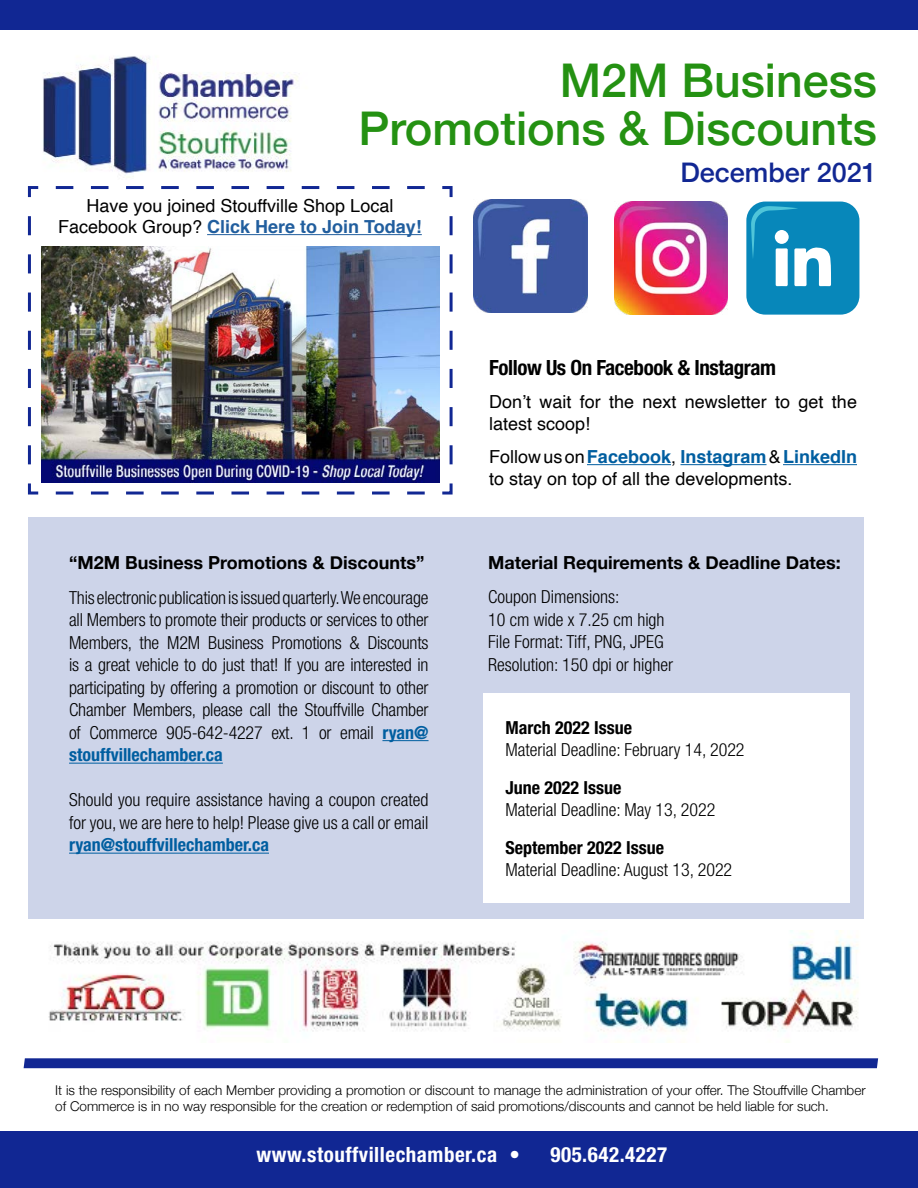
<style>
.page{position:relative;width:918px;height:1188px;background:#fff}
.page>*{position:absolute;margin:0;border:0;box-sizing:border-box;transform-origin:0 0}
.t1{font:500 46.5px/48px "Helvetica Neue";color:#249112;text-align:right}
.t2{font:500 27px "Helvetica Neue";color:#112793}
.t3{font:700 condensed 21px "Helvetica Neue";letter-spacing:.025em;color:#fff}
.t4{font:700 condensed 21px "Helvetica Neue";letter-spacing:-.02em;color:#000}
.t5{font:300 condensed 18px/22.5px "Helvetica Neue";color:#000}
.t6{font:18px/21.6px "Helvetica";color:#000}
.t7{font:700 18px "Helvetica Neue";color:#000}
.t8{font:700 condensed 18px "Helvetica Neue";color:#000}
.t9{font:700 condensed 18px "Helvetica Neue";color:#005ea0}
.t10{font:300 13.5px/16.2px "Helvetica Neue";color:#000}
.s1{font-weight:700;color:#215e9e}
.s2{font-weight:700;color:#005ea0}
</style>
<div class="page">
<svg style="left:27px;top:186px;width:426px;height:309px"></svg>
<img style="left:43px;top:56px;width:255px;height:122px">
<div style="left:0;top:0;width:918px;height:30px;background:#112793"></div>
<div style="left:0;top:1132px;width:918px;height:56px;background:#112793"></div>
<img style="left:474px;top:199px;width:113px;height:113px">
<hr style="left:587px;top:464px;width:84px;height:1px;background:#005ea0">
<hr style="left:680px;top:464px;width:87px;height:1px;background:#005ea0">
<hr style="left:783px;top:464px;width:74px;height:1px;background:#005ea0">
<svg style="left:24px;top:1058px;width:854px;height:10px"></svg>
<img style="left:615px;top:202px;width:113px;height:113px">
<div style="left:746px;top:202px;width:113px;height:113px;background:#0787ba;border-radius:19px"></div>
<svg style="left:751px;top:206px;width:80px;height:80px"></svg>
<div style="left:29px;top:517px;width:835px;height:401px;background:#cdd4e9"></div>
<div style="left:483px;top:694px;width:367px;height:209px;background:#fff"></div>
<hr style="left:382px;top:740px;width:47px;height:1px;background:#005ea0">
<hr style="left:69px;top:763px;width:154px;height:1px;background:#005ea0">
<hr style="left:69px;top:853px;width:200px;height:1px;background:#005ea0">
<img style="left:48px;top:930px;width:810px;height:113px">
<img style="left:41px;top:247px;width:398px;height:235px">
<hr style="left:207px;top:234px;width:215px;height:1px;background:#215e9e">
<h1 class="t1" style="left:358px;top:52px;width:520px">M2M Business<br>Promotions &amp; Discounts</h1>
<h2 class="t2" style="left:680px;top:151px;width:198px">December 2021</h2>
<p class="t6" style="left:58px;top:195px;width:365px;text-align:center">Have you joined Stouffville Shop Local<br>Facebook Group? <span class="s1">Click Here to Join Today!</span></p>
<p class="t7" style="left:69px;top:549px;width:357px">“M2M Business Promotions &amp; Discounts”</p>
<p class="t5" style="left:69px;top:586px;width:361px;text-align:justify">This electronic publication is issued quarterly. We encourage all Members to promote their products or services to other Members, the M2M Business Promotions &amp; Discounts is a great vehicle to do just that! If you are interested in participating by offering a promotion or discount to other Chamber Members, please call the Stouffville Chamber of Commerce 905-642-4227 ext. 1 or email <span class="s2">ryan@ stouffvillechamber.ca</span></p>
<p class="t5" style="left:69px;top:789px;width:361px">Should you require assistance having a coupon created for you, we are here to help! Please give us a call or email</p>
<p class="t9" style="left:69px;top:834px;width:201px">ryan@stouffvillechamber.ca</p>
<p class="t4" style="left:489px;top:354px;width:288px">Follow Us On Facebook &amp; Instagram</p>
<p class="t6" style="left:489px;top:392px;width:369px">Don’t wait for the next newsletter to get the latest scoop!</p>
<p class="t6" style="left:489px;top:447px;width:369px">Follow us on <span class="s2">Facebook</span>, <span class="s2">Instagram</span> &amp; <span class="s2">LinkedIn </span>to stay on top of all the developments.</p>
<p class="t7" style="left:488px;top:548px;width:354px">Material Requirements &amp; Deadline Dates:</p>
<p class="t5" style="left:488px;top:586px;width:186px">Coupon Dimensions:<br>10 cm wide x 7.25 cm high<br>File Format: Tiff, PNG, JPEG<br>Resolution: 150 dpi or higher</p>
<p class="t8" style="left:506px;top:717px;width:128px">March 2022 Issue</p>
<p class="t5" style="left:506px;top:739px;width:241px">Material Deadline: February 14, 2022</p>
<p class="t8" style="left:506px;top:777px;width:117px">June 2022 Issue</p>
<p class="t5" style="left:506px;top:799px;width:211px">Material Deadline: May 13, 2022</p>
<p class="t8" style="left:506px;top:837px;width:160px">September 2022 Issue</p>
<p class="t5" style="left:506px;top:859px;width:228px">Material Deadline: August 13, 2022</p>
<p class="t10" style="left:55px;top:1081px;width:812px">It is the responsibility of each Member providing a promotion or discount to manage the administration of your offer. The Stouffville Chamber of Commerce is in no way responsible for the creation or redemption of said promotions/discounts and cannot be held liable for such.</p>
<p class="t3" style="left:256px;top:1142px;width:265px">www.stouffvillechamber.ca •</p>
<p class="t3" style="left:550px;top:1142px;width:118px">905.642.4227</p>
</div>
